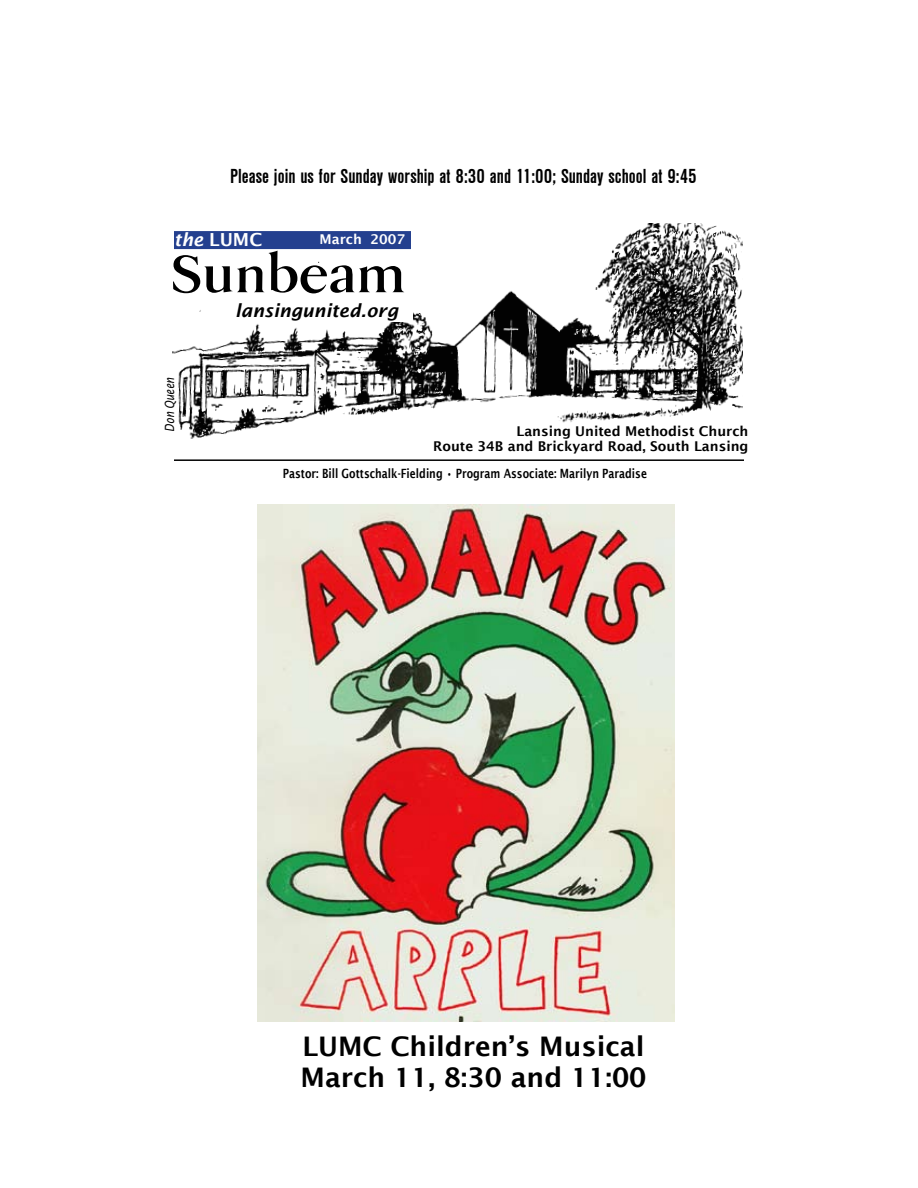
<style>
.page{position:relative;width:918px;height:1188px;background:#fff}
.page>*{position:absolute;margin:0;border:0;box-sizing:border-box;transform-origin:0 0}
.t1{font:600 54px "Danmark URWT";color:#000}
.t2{font:600 27px/31.5px "Lucida Sans";color:#000}
.t3{font:700 condensed 21px "Nimbus San D";color:#000}
.t4{font:italic 600 18px "Lucida Sans";color:#000}
.t5{font:600 18px "Lucida Sans";color:#fff}
.t6{font:600 13.5px/15px "Lucida Sans";color:#000;text-align:right}
.t7{font:600 13.5px "Lucida Sans";color:#fff}
.t8{font:600 12.75px "Lucida Sans";color:#000;scale:.8 1}
.t9{font:italic 12.75px "Lucida Sans";color:#000;scale:.8 1}
.s1{font-style:italic}
</style>
<div class="page">
<img style="left:172px;top:223px;width:571px;height:216px">
<div style="left:320px;top:252px;width:187px;height:18px;background:#fff"></div>
<svg style="left:477px;top:223px;width:188px;height:48px"></svg>
<svg style="left:172px;top:245px;width:90px;height:25px"></svg>
<div style="left:174px;top:231px;width:237px;height:18px;background:#24408f"></div>
<div style="left:220px;top:303px;width:193px;height:19px;background:#fff"></div>
<hr style="left:174px;top:459px;width:570px;height:2px;background:#000">
<div style="left:249px;top:256px;width:68px;height:9px;background:#fff"></div>
<img style="left:258px;top:504px;width:417px;height:518px">
<h3 class="t3" style="left:230px;top:165px;width:468px">Please join us for Sunday worship at 8:30 and 11:00; Sunday school at 9:45</h3>
<h3 class="t5" style="left:174px;top:229px;width:90px"><span class="s1">the</span> LUMC</h3>
<p class="t7" style="left:320px;top:232px;width:87px">March 2007</p>
<h1 class="t1" style="left:171px;top:243px;width:237px">Sunbeam</h1>
<p class="t9" style="left:162px;top:432px;width:69px;rotate:-90deg">Don Queen</p>
<h3 class="t4" style="left:235px;top:300px;width:165px">lansingunited.org</h3>
<p class="t6" style="left:433px;top:424px;width:317px">Lansing United Methodist Church<br>Route 34B and Brickyard Road, South Lansing</p>
<p class="t8" style="left:283px;top:466px;width:457px">Pastor: Bill Gottschalk-Fielding • Program Associate: Marilyn Paradise</p>
<h2 class="t2" style="left:301px;top:1030px;width:348px">LUMC Children’s Musical<br>March 11, 8:30 and 11:00</h2>
</div>
